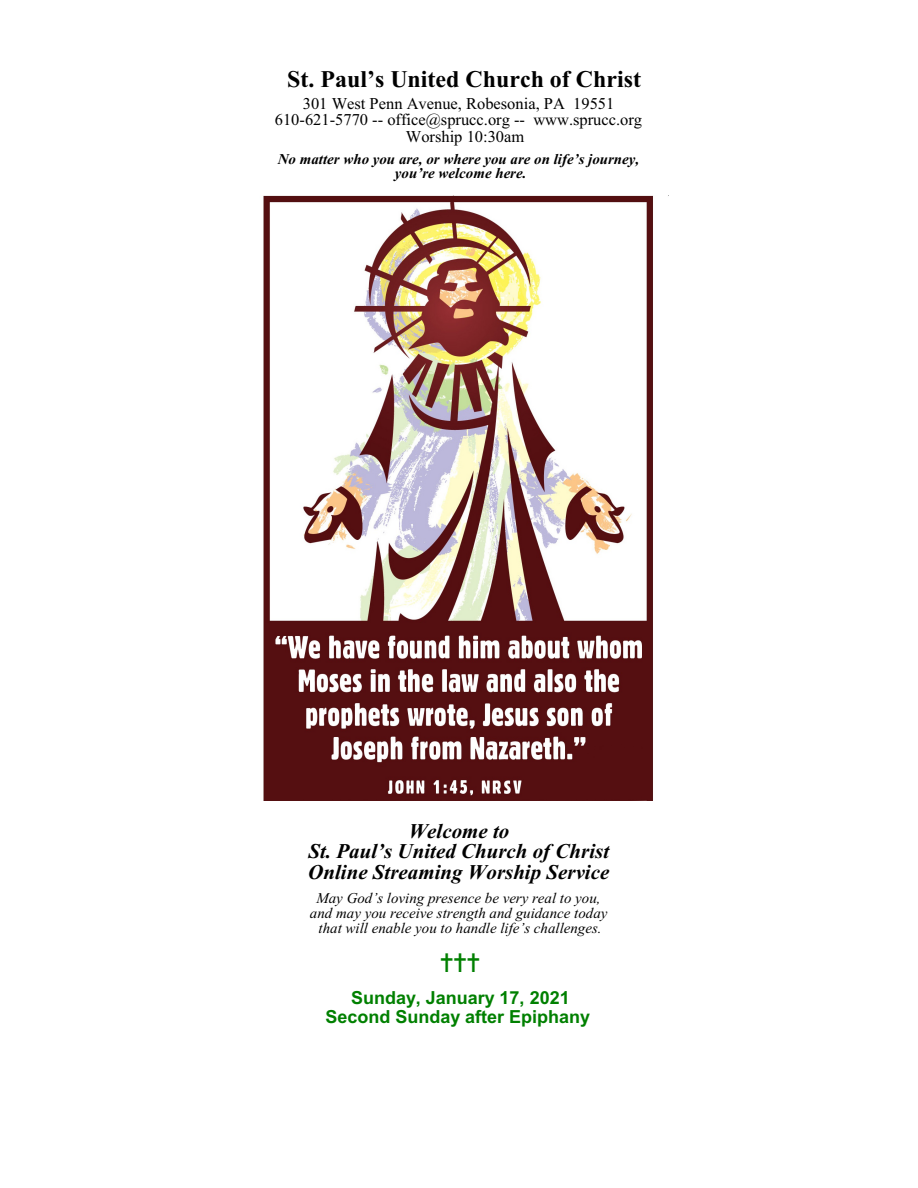
<style>
.page{position:relative;width:918px;height:1188px;background:#fff}
.page>*{position:absolute;margin:0;border:0;box-sizing:border-box;transform-origin:0 0}
.t1{font:700 24px "Times New Roman";color:#000}
.t2{font:italic 700 21px/20.5px "Times New Roman";color:#000;text-align:center}
.t3{font:700 18px/19px "Arial";color:#008000;text-align:center}
.t4{font:16.5px "Times New Roman";color:#000}
.t5{font:italic 15px/14.7px "Times New Roman";color:#000;text-align:center}
.t6{font:italic 700 15px/14.7px "Times New Roman";color:#000;text-align:center}
</style>
<div class="page">
<img style="left:263px;top:195px;width:406px;height:605px">
<h1 class="t1" style="left:287px;top:71px;width:355px">St. Paul’s United Church of Christ</h1>
<p class="t4" style="left:303px;top:98px;width:313px">301 West Penn Avenue, Robesonia, PA 19551</p>
<p class="t4" style="left:275px;top:114px;width:369px">610-621-5770 -- office@sprucc.org -- www.sprucc.org</p>
<p class="t4" style="left:406px;top:130px;width:120px">Worship 10:30am</p>
<p class="t6" style="left:278px;top:153px;width:363px">No matter who you are, or where you are on life’s journey, you’re welcome here.</p>
<h2 class="t2" style="left:308px;top:823px;width:303px">Welcome to<br>St. Paul’s United Church of Christ<br>Online Streaming Worship Service</h2>
<p class="t5" style="left:310px;top:892px;width:299px">May God’s loving presence be very real to you, and may you receive strength and guidance today that will enable you to handle life’s challenges.</p>
<p class="t3" style="left:326px;top:990px;width:266px">Sunday, January 17, 2021<br>Second Sunday after Epiphany</p>
</div>
